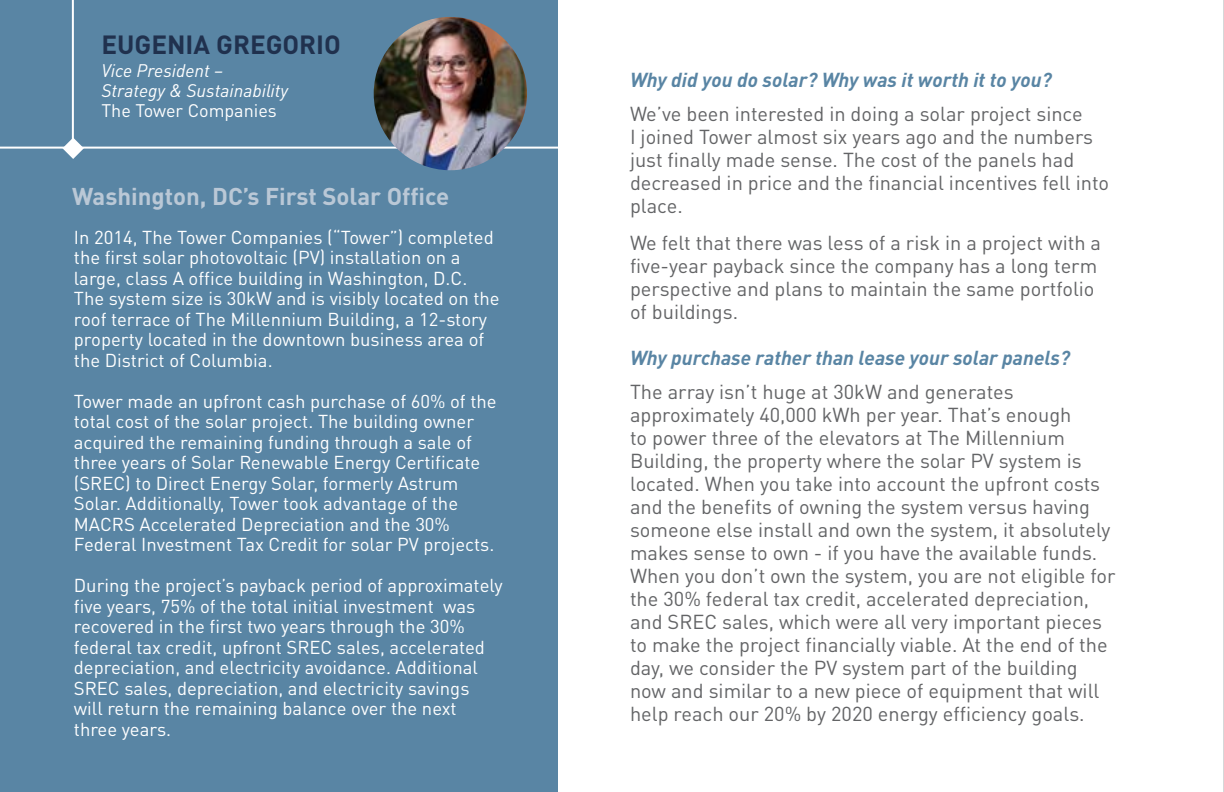
<style>
.page{position:relative;width:1224px;height:792px;background:#fff}
.page>*{position:absolute;margin:0;border:0;box-sizing:border-box;transform-origin:0 0}
.t1{font:700 26px "DINOT";color:#20314e}
.t2{font:700 24px "DINOT";color:#bac8d6}
.t3{font:20px/23px "DINOT";color:#636466}
.t4{font:italic 700 20px "DINOT";color:#5985a4}
.t5{font:18.4px/20.4px "DINOT";color:#fff}
.t6{font:italic 18px/20px "DINOT";color:#fff}
.t7{font:18px "DINOT";color:#fff}
</style>
<div class="page">
<hr style="left:1223px;top:0;width:1px;height:792px;background:#d6d8d9">
<div style="left:0;top:0;width:558px;height:792px;background:#5985a4"></div>
<hr style="left:72px;top:0;width:2px;height:149px;background:#fff">
<svg style="left:62px;top:138px;width:22px;height:21px"></svg>
<hr style="left:0;top:147px;width:564px;height:2px;background:#fff">
<img style="left:374px;top:17px;width:153px;height:153px;border-radius:77px">
<h1 class="t1" style="left:101px;top:27px;width:241px">EUGENIA GREGORIO</h1>
<p class="t6" style="left:101px;top:60px;width:188px">Vice President –<br>Strategy &amp; Sustainability</p>
<p class="t7" style="left:101px;top:99px;width:177px">The Tower Companies</p>
<p class="t2" style="left:72px;top:180px;width:379px">Washington, DC’s First Solar Office</p>
<p class="t5" style="left:74px;top:227px;width:427px">In 2014, The Tower Companies (“Tower”) completed the first solar photovoltaic (PV) installation on a large, class A office building in Washington, D.C.<br>The system size is 30kW and is visibly located on the roof terrace of The Millennium Building, a 12-story property located in the downtown business area of the District of Columbia.</p>
<p class="t5" style="left:74px;top:391px;width:424px">Tower made an upfront cash purchase of 60% of the total cost of the solar project. The building owner acquired the remaining funding through a sale of three years of Solar Renewable Energy Certificate (SREC) to Direct Energy Solar, formerly Astrum Solar. Additionally, Tower took advantage of the MACRS Accelerated Depreciation and the 30% Federal Investment Tax Credit for solar PV projects.</p>
<p class="t5" style="left:74px;top:575px;width:430px">During the project’s payback period of approximately five years, 75% of the total initial investment was recovered in the first two years through the 30% federal tax credit, upfront SREC sales, accelerated depreciation, and electricity avoidance. Additional SREC sales, depreciation, and electricity savings will return the remaining balance over the next three years.</p>
<p class="t4" style="left:630px;top:67px;width:423px">Why did you do solar? Why was it worth it to you?</p>
<p class="t3" style="left:630px;top:102px;width:481px">We’ve been interested in doing a solar project since<br>I joined Tower almost six years ago and the numbers just finally made sense. The cost of the panels had decreased in price and the financial incentives fell into place.</p>
<p class="t3" style="left:630px;top:231px;width:473px">We felt that there was less of a risk in a project with a five-year payback since the company has a long term perspective and plans to maintain the same portfolio of buildings.</p>
<p class="t4" style="left:630px;top:345px;width:441px">Why purchase rather than lease your solar panels?</p>
<p class="t3" style="left:630px;top:380px;width:487px">The array isn’t huge at 30kW and generates approximately 40,000 kWh per year. That’s enough<br>to power three of the elevators at The Millennium Building, the property where the solar PV system is located. When you take into account the upfront costs and the benefits of owning the system versus having someone else install and own the system, it absolutely makes sense to own - if you have the available funds.<br>When you don’t own the system, you are not eligible for the 30% federal tax credit, accelerated depreciation, and SREC sales, which were all very important pieces to make the project financially viable. At the end of the day, we consider the PV system part of the building now and similar to a new piece of equipment that will help reach our 20% by 2020 energy efficiency goals.</p>
</div>
